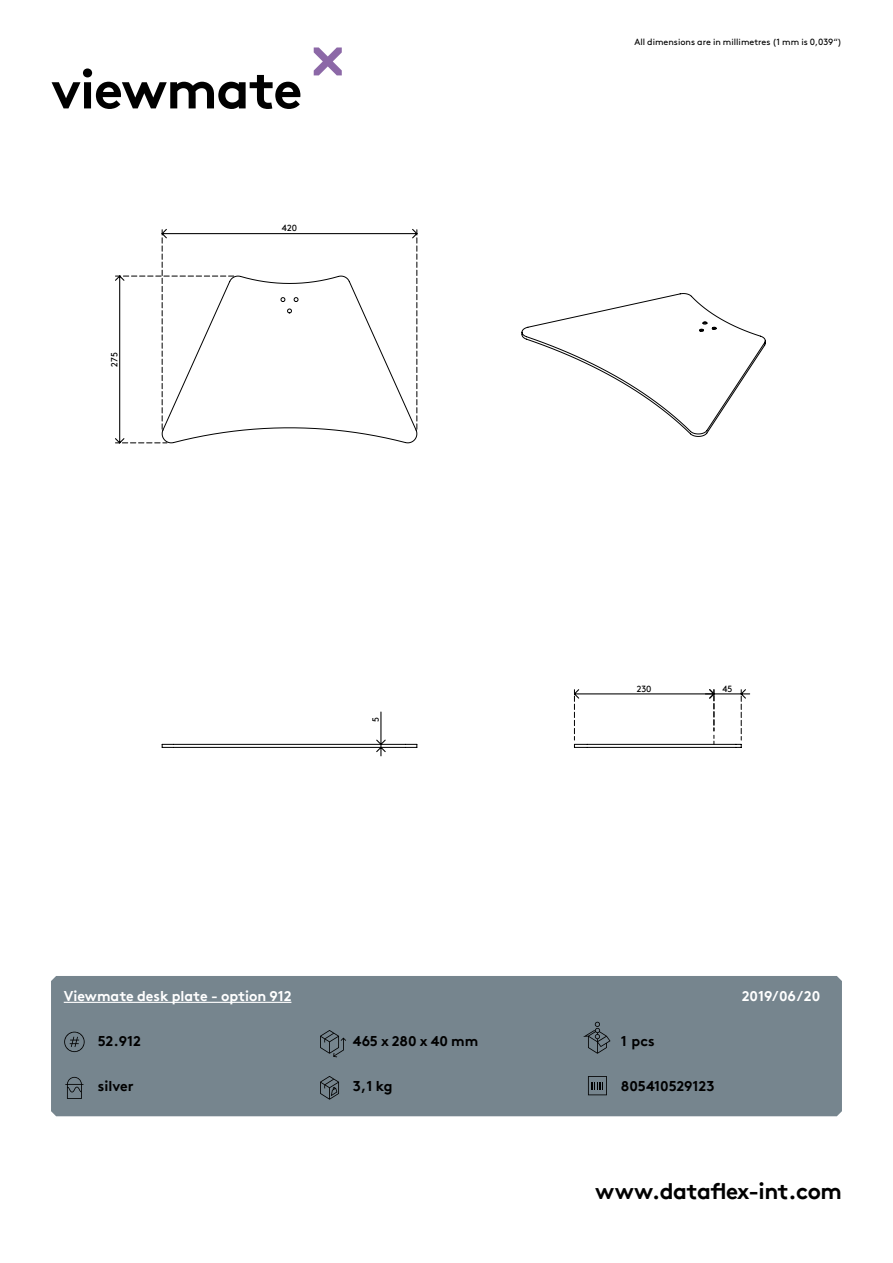
<style>
.page{position:relative;width:893px;height:1263px;background:#fff}
.page>*{position:absolute;margin:0;border:0;box-sizing:border-box;transform-origin:0 0}
.hoofdstuk{font:700 54px "Brown Pro TT";letter-spacing:-.02em;color:#000}
.t1{font:700 22.5px "Brown Pro TT";letter-spacing:-.02em;color:#000}
.specificaties{font:700 14.25px "Brown Pro TT";color:#000}
.t2{font:700 14.25px "Brown Pro TT";color:#fff}
.t3{font:9px "Brown";color:#000}
.t4{font:9px "Brown Pro TT Regular Alt";color:#000}
</style>
<div class="page">
<svg style="left:314px;top:47px;width:28px;height:28px"></svg>
<div style="left:51px;top:976px;width:791px;height:140px;background:#76858e"></div>
<svg style="left:375px;top:711px;width:12px;height:46px"></svg>
<svg style="left:162px;top:744px;width:12px;height:4px"></svg>
<svg style="left:405px;top:744px;width:12px;height:4px"></svg>
<hr style="left:174px;top:747px;width:231px;height:1px;background:#000">
<hr style="left:174px;top:744px;width:231px;height:1px;background:#000">
<svg style="left:115px;top:229px;width:303px;height:215px"></svg>
<svg style="left:521px;top:293px;width:245px;height:144px"></svg>
<svg style="left:573px;top:689px;width:178px;height:59px"></svg>
<svg style="left:64px;top:1032px;width:21px;height:20px"></svg>
<svg style="left:65px;top:1077px;width:18px;height:22px"></svg>
<svg style="left:320px;top:1030px;width:26px;height:27px"></svg>
<svg style="left:583px;top:1022px;width:27px;height:32px"></svg>
<svg style="left:320px;top:1076px;width:19px;height:24px"></svg>
<svg style="left:588px;top:1076px;width:19px;height:19px"></svg>
<hr style="left:64px;top:1002px;width:227px;height:1px;background:#fff">
<p class="hoofdstuk" style="left:51px;top:46px;width:253px">viewmate</p>
<p class="t4" style="left:107px;top:367px;width:16px;rotate:-90deg">275</p>
<p class="t4" style="left:282px;top:221px;width:17px">420</p>
<p class="t4" style="left:369px;top:722px;width:6px;rotate:-90deg">5</p>
<p class="t3" style="left:634px;top:35px;width:209px">All dimensions are in millimetres (1 mm is 0,039“)</p>
<p class="t4" style="left:637px;top:682px;width:16px">230</p>
<p class="t4" style="left:723px;top:682px;width:12px">45</p>
<p class="t2" style="left:64px;top:985px;width:229px">Viewmate desk plate - option 912</p>
<p class="t2" style="left:742px;top:985px;width:80px">2019/06/20</p>
<p class="specificaties" style="left:98px;top:1029px;width:45px">52.912</p>
<p class="specificaties" style="left:98px;top:1074px;width:37px">silver</p>
<p class="specificaties" style="left:353px;top:1029px;width:127px">465 x 280 x 40 mm</p>
<p class="specificaties" style="left:621px;top:1029px;width:35px">1 pcs</p>
<p class="specificaties" style="left:353px;top:1074px;width:41px">3,1 kg</p>
<p class="specificaties" style="left:621px;top:1074px;width:95px">805410529123</p>
<h2 class="t1" style="left:595px;top:1173px;width:248px">www.dataflex-int.com</h2>
</div>
